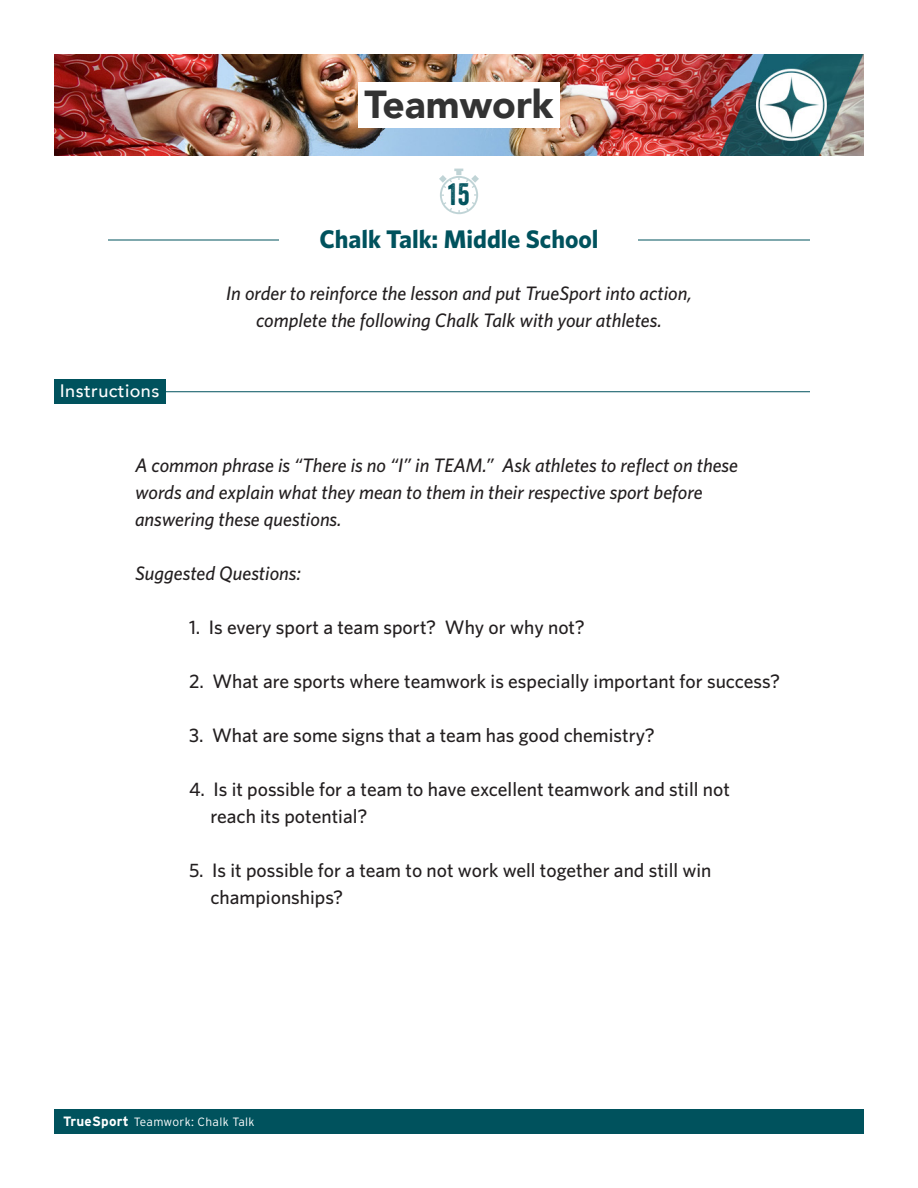
<style>
.page{position:relative;width:918px;height:1188px;background:#fff}
.page>*{position:absolute;margin:0;border:0;box-sizing:border-box;transform-origin:0 0}
.t1{font:900 39px "Avenir";color:#333}
.t2{font:30px "Veneer";color:#00525d}
.t3{font:700 25.5px "Whitney";color:#00525d}
.t4{font:500 19.5px "Whitney";color:#231f20}
.t5{font:italic 500 19.5px/27px "Whitney";color:#231f20}
.t6{font:500 18px "Avenir";letter-spacing:.025em;color:#fff}
.t7{font:300 12px "Interstate";letter-spacing:.025em;color:#fff}
.s1{font-weight:700;font-size:13.5px}
</style>
<div class="page">
<div style="left:54px;top:1109px;width:810px;height:25px;background:#00525d"></div>
<img style="left:54px;top:54px;width:810px;height:101px">
<div style="left:54px;top:379px;width:111px;height:25px;background:#00525d"></div>
<hr style="left:153px;top:391px;width:657px;height:1px;background:#00525d">
<hr style="left:108px;top:240px;width:702px;height:1px;background:#00525d">
<div style="left:280px;top:228px;width:358px;height:24px;background:#fff"></div>
<svg style="left:439px;top:169px;width:40px;height:45px"></svg>
<div style="left:358px;top:82px;width:202px;height:46px;background:#fff"></div>
<p class="t1" style="left:364px;top:71px;width:191px">Teamwork</p>
<p class="t2" style="left:448px;top:176px;width:23px">15</p>
<p class="t3" style="left:319px;top:224px;width:281px">Chalk Talk: Middle School</p>
<p class="t6" style="left:60px;top:375px;width:101px">Instructions</p>
<p class="t5" style="left:226px;top:280px;width:467px">In order to reinforce the lesson and put TrueSport into action,</p>
<p class="t5" style="left:256px;top:307px;width:407px">complete the following Chalk Talk with your athletes.</p>
<p class="t5" style="left:135px;top:451px;width:605px">A common phrase is “There is no “I” in TEAM.” Ask athletes to reflect on these words and explain what they mean to them in their respective sport before answering these questions.</p>
<p class="t5" style="left:135px;top:559px;width:168px">Suggested Questions:</p>
<p class="t4" style="left:189px;top:616px;width:397px">1. Is every sport a team sport? Why or why not?</p>
<p class="t4" style="left:189px;top:670px;width:593px">2. What are sports where teamwork is especially important for success?</p>
<p class="t4" style="left:189px;top:724px;width:467px">3. What are some signs that a team has good chemistry?</p>
<p class="t4" style="left:189px;top:778px;width:542px">4. Is it possible for a team to have excellent teamwork and still not</p>
<p class="t4" style="left:210px;top:805px;width:159px">reach its potential?</p>
<p class="t4" style="left:189px;top:859px;width:524px">5. Is it possible for a team to not work well together and still win</p>
<p class="t4" style="left:210px;top:886px;width:134px">championships?</p>
<p class="t7" style="left:63px;top:1115px;width:193px"><span class="s1">TrueSport</span> Teamwork: Chalk Talk</p>
</div>
